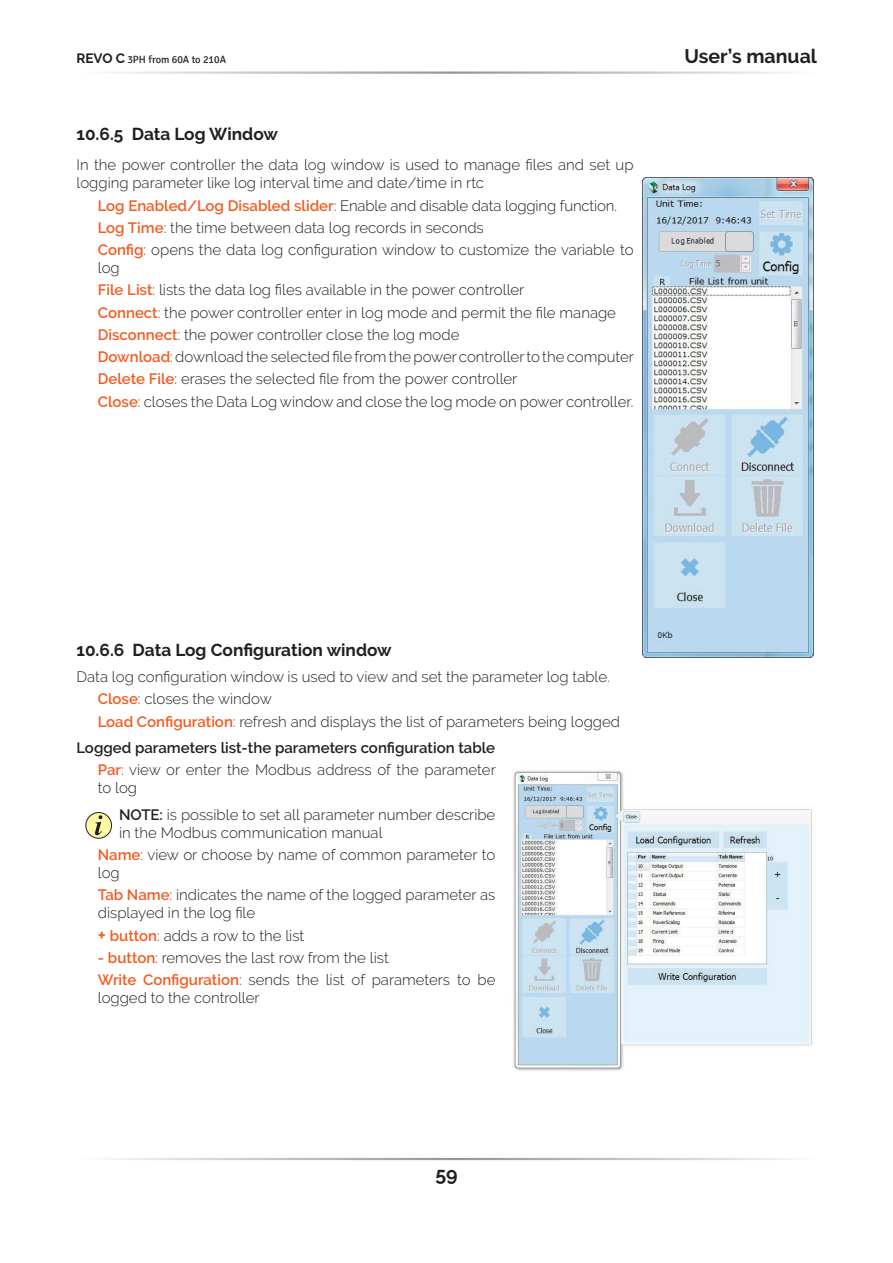
<style>
.page{position:relative;width:893px;height:1263px;background:#fff}
.page>*{position:absolute;margin:0;border:0;box-sizing:border-box;transform-origin:0 0}
.t1{font:700 19.5px "Raleway";color:#241f1f}
.t2{font:700 17.25px "Raleway";color:#241f1f}
.t3{font:300 15px/22.2px "Raleway";color:#241f1f}
.t4{font:600 15px/22.2px "Raleway";color:#241f1f;text-align:right}
.t5{font:10.5px "Signika";color:#241f1f}
.s1{font-family:"Raleway";font-weight:700;font-size:13.5px}
.s2{font-weight:600;color:#f45a21}
.s3{color:#f45a21}
.s4{font-weight:300}
.s5{font-weight:600}
.s6{font-weight:600;font-size:19.5px;color:#f45a21}
</style>
<div class="page">
<svg style="left:86px;top:812px;width:26px;height:26px"></svg>
<div style="left:85px;top:812px;width:27px;height:27px;border:1px solid #241f1f;border-radius:50%"></div>
<svg style="left:95px;top:815px;width:7px;height:20px"></svg>
<img style="left:642px;top:177px;width:172px;height:480px">
<img style="left:513px;top:770px;width:299px;height:301px">
<p class="t5" style="left:77px;top:54px;width:151px"><span class="s1">REVO C</span> 3PH from 60A to 210A</p>
<h1 class="t1" style="left:684px;top:45px;width:134px">User’s manual</h1>
<p class="t2" style="left:77px;top:124px;width:203px">10.6.5 Data Log Window</p>
<p class="t3" style="left:77px;top:156px;width:558px;line-height:18px">In the power controller the data log window is used to manage files and set up logging parameter like log interval time and date/time in rtc</p>
<p class="t3" style="left:98px;top:194px;width:537px"><span class="s2">Log Enabled/Log Disabled slider</span>: Enable and disable data logging function.<br><span class="s2">Log Time</span>: the time between data log records in seconds<br><span class="s2">Config</span>: opens the data log configuration window to customize the variable to</p>
<p class="t3" style="left:98px;top:257px;width:538px">log<br><span class="s2">File List</span>: lists the data log files available in the power controller<br><span class="s2">Connect</span>: the power controller enter in log mode and permit the file manage <span class="s2">Disconnect</span>: the power controller close the log mode<br><span class="s2">Download</span>: download the selected file from the power controller to the computer <span class="s2">Delete File</span>: erases the selected file from the power controller<br><span class="s2">Close</span>: closes the Data Log window and close the log mode on power controller.</p>
<p class="t2" style="left:77px;top:640px;width:317px">10.6.6 Data Log Configuration window</p>
<p class="t3" style="left:98px;top:665px;width:524px;text-indent:-21px">Data log configuration window is used to view and set the parameter log table.<br><span class="s2">Close</span>: closes the window<br><span class="s2">Load Configuration</span>: refresh and displays the list of parameters being logged</p>
<p class="t4" style="left:77px;top:737px;width:421px">Logged parameters list-the parameters configuration table<br><span class="s3">Par</span><span class="s4">: view or enter the Modbus address of the parameter</span></p>
<p class="t3" style="left:119px;top:775px;width:378px;line-height:26.5px;text-indent:-21px">to log<br><span class="s5">NOTE:</span> is possible to set all parameter number describe</p>
<p class="t3" style="left:98px;top:821px;width:399px;text-indent:21px">in the Modbus communication manual<br><span class="s2">Name</span>: view or choose by name of common parameter to</p>
<p class="t3" style="left:98px;top:861px;width:399px">log<br><span class="s2">Tab Name</span>: indicates the name of the logged parameter as</p>
<p class="t3" style="left:98px;top:902px;width:208px">displayed in the log file<br><span class="s6">+</span> <span class="s2">button</span>: adds a row to the list</p>
<p class="t3" style="left:98px;top:946px;width:399px"><span class="s2">- button</span>: removes the last row from the list<br><span class="s2">Write Configuration</span>: sends the list of parameters to be</p>
<p class="t3" style="left:98px;top:986px;width:163px">logged to the controller</p>
<h1 class="t1" style="left:435px;top:1163px;width:24px">59</h1>
</div>
